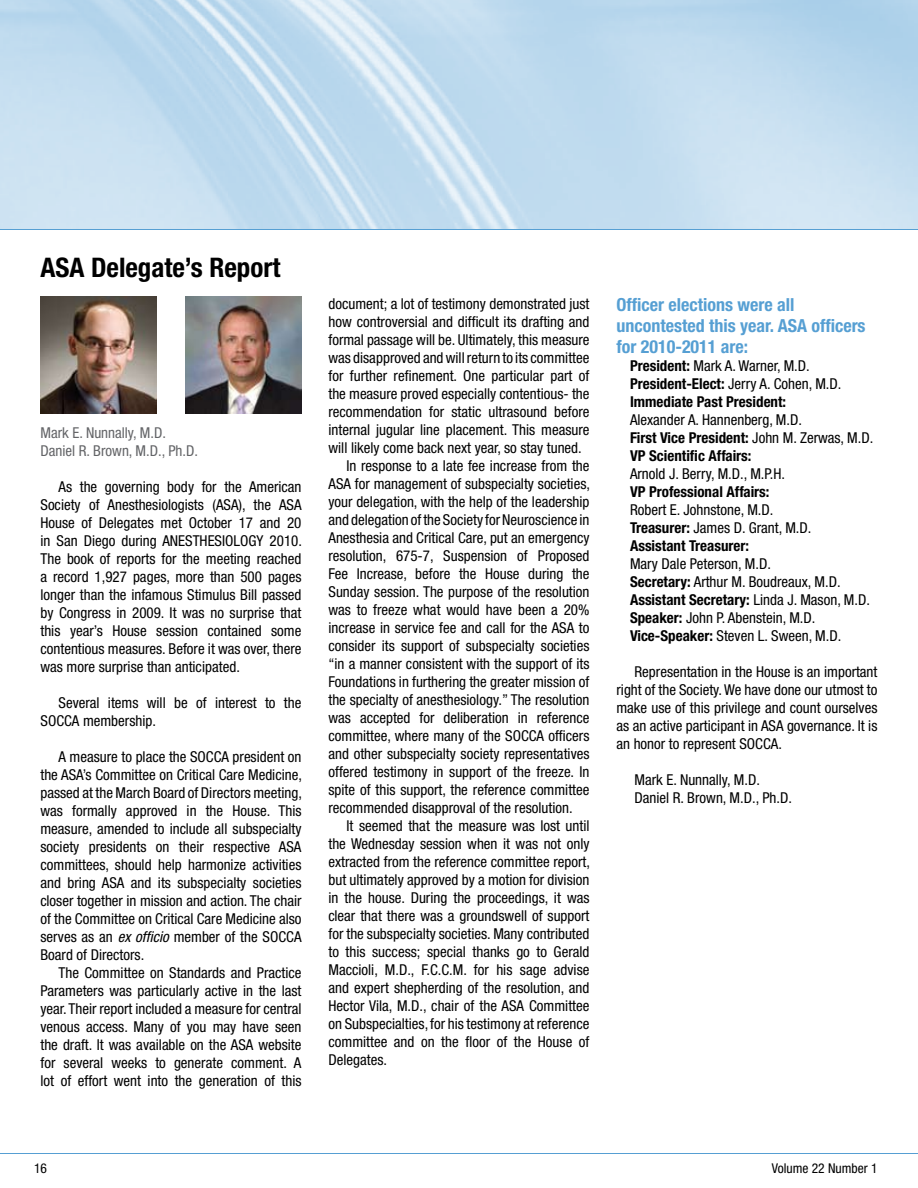
<style>
.page{position:relative;width:918px;height:1188px;background:#fff}
.page>*{position:absolute;margin:0;border:0;box-sizing:border-box;transform-origin:0 0}
.t1{font:700 condensed 27px "Helvetica Neue";color:#000}
.t2{font:700 condensed 18px/21px "Helvetica Neue";color:#569fd3}
.t3{font:condensed 15px/18px "Helvetica Neue";color:#000}
.t4{font:700 condensed 15px/18px "Helvetica Neue";color:#000}
.t5{font:condensed 15px/18px "Helvetica Neue";color:#636467}
.t6{font:condensed 13.5px "Helvetica Neue";color:#000}
.s1{font-style:italic}
.s2{font-weight:400}
.s3{font-weight:700}
</style>
<div class="page">
<img style="left:0;top:0;width:918px;height:229px">
<hr style="left:0;top:229px;width:918px;height:1px;background:#569fd3">
<hr style="left:0;top:1153px;width:918px;height:1px;background:#569fd3">
<img style="left:41px;top:297px;width:115px;height:117px">
<img style="left:186px;top:297px;width:115px;height:117px">
<h1 class="t1" style="left:40px;top:252px;width:241px">ASA Delegate’s Report</h1>
<p class="t5" style="left:40px;top:423px;width:159px">Mark E. Nunnally, M.D.<br>Daniel R. Brown, M.D., Ph.D.</p>
<p class="t3" style="left:40px;top:477px;width:263px;text-align:justify;text-indent:18px">As the governing body for the American Society of Anesthesiologists (ASA), the ASA House of Delegates met October 17 and 20 in San Diego during ANESTHESIOLOGY 2010.<br>The book of reports for the meeting reached a record 1,927 pages, more than 500 pages longer than the infamous Stimulus Bill passed by Congress in 2009. It was no surprise that this year’s House session contained some contentious measures. Before it was over, there was more surprise than anticipated.</p>
<p class="t3" style="left:40px;top:693px;width:262px;text-indent:18px">Several items will be of interest to the<br>SOCCA membership.</p>
<p class="t3" style="left:40px;top:747px;width:263px;text-align:justify;text-indent:18px">A measure to place the SOCCA president on the ASA’s Committee on Critical Care Medicine, passed at the March Board of Directors meeting, was formally approved in the House. This measure, amended to include all subspecialty society presidents on their respective ASA committees, should help harmonize activities and bring ASA and its subspecialty societies closer together in mission and action. The chair of the Committee on Critical Care Medicine also serves as an <span class="s1">ex officio</span> member of the SOCCA Board of Directors.</p>
<p class="t3" style="left:40px;top:963px;width:263px;text-align:justify;text-indent:18px">The Committee on Standards and Practice Parameters was particularly active in the last year. Their report included a measure for central venous access. Many of you may have seen the draft. It was available on the ASA website for several weeks to generate comment. A lot of effort went into the generation of this</p>
<p class="t3" style="left:328px;top:294px;width:263px">document; a lot of testimony demonstrated just</p>
<p class="t3" style="left:328px;top:312px;width:262px">how controversial and difficult its drafting and</p>
<p class="t3" style="left:328px;top:330px;width:263px">formal passage will be. Ultimately, this measure</p>
<p class="t3" style="left:328px;top:348px;width:262px">was disapproved and will return to its committee</p>
<p class="t3" style="left:328px;top:366px;width:262px">for further refinement. One particular part of</p>
<p class="t3" style="left:328px;top:384px;width:263px">the measure proved especially contentious- the</p>
<p class="t3" style="left:328px;top:402px;width:262px">recommendation for static ultrasound before</p>
<p class="t3" style="left:328px;top:420px;width:263px">internal jugular line placement. This measure</p>
<p class="t3" style="left:328px;top:438px;width:255px">will likely come back next year, so stay tuned.</p>
<p class="t3" style="left:347px;top:456px;width:244px">In response to a late fee increase from the</p>
<p class="t3" style="left:328px;top:474px;width:263px">ASA for management of subspecialty societies,</p>
<p class="t3" style="left:328px;top:492px;width:262px">your delegation, with the help of the leadership</p>
<p class="t3" style="left:328px;top:510px;width:262px">and delegation of the Society for Neuroscience in</p>
<p class="t3" style="left:328px;top:528px;width:262px">Anesthesia and Critical Care, put an emergency</p>
<p class="t3" style="left:328px;top:546px;width:263px">resolution, 675-7, Suspension of Proposed</p>
<p class="t3" style="left:328px;top:564px;width:262px">Fee Increase, before the House during the</p>
<p class="t3" style="left:328px;top:582px;width:262px">Sunday session. The purpose of the resolution</p>
<p class="t3" style="left:328px;top:600px;width:263px">was to freeze what would have been a 20%</p>
<p class="t3" style="left:328px;top:618px;width:263px">increase in service fee and call for the ASA to</p>
<p class="t3" style="left:328px;top:636px;width:262px">consider its support of subspecialty societies</p>
<p class="t3" style="left:328px;top:654px;width:263px">“in a manner consistent with the support of its</p>
<p class="t3" style="left:328px;top:672px;width:263px">Foundations in furthering the greater mission of</p>
<p class="t3" style="left:328px;top:690px;width:262px">the specialty of anesthesiology.” The resolution</p>
<p class="t3" style="left:328px;top:708px;width:263px">was accepted for deliberation in reference</p>
<p class="t3" style="left:328px;top:726px;width:263px">committee, where many of the SOCCA officers</p>
<p class="t3" style="left:328px;top:744px;width:263px">and other subspecialty society representatives</p>
<p class="t3" style="left:328px;top:762px;width:262px">offered testimony in support of the freeze. In</p>
<p class="t3" style="left:328px;top:780px;width:262px">spite of this support, the reference committee</p>
<p class="t3" style="left:328px;top:798px;width:246px">recommended disapproval of the resolution.</p>
<p class="t3" style="left:347px;top:816px;width:244px">It seemed that the measure was lost until</p>
<p class="t3" style="left:328px;top:834px;width:262px">the Wednesday session when it was not only</p>
<p class="t3" style="left:328px;top:852px;width:263px">extracted from the reference committee report,</p>
<p class="t3" style="left:328px;top:870px;width:262px">but ultimately approved by a motion for division</p>
<p class="t3" style="left:328px;top:888px;width:262px">in the house. During the proceedings, it was</p>
<p class="t3" style="left:328px;top:906px;width:263px">clear that there was a groundswell of support</p>
<p class="t3" style="left:328px;top:924px;width:262px">for the subspecialty societies. Many contributed</p>
<p class="t3" style="left:328px;top:942px;width:262px">to this success; special thanks go to Gerald</p>
<p class="t3" style="left:328px;top:960px;width:262px">Maccioli, M.D., F.C.C.M. for his sage advise</p>
<p class="t3" style="left:328px;top:978px;width:263px">and expert shepherding of the resolution, and</p>
<p class="t3" style="left:328px;top:996px;width:262px">Hector Vila, M.D., chair of the ASA Committee</p>
<p class="t3" style="left:328px;top:1014px;width:262px">on Subspecialties, for his testimony at reference</p>
<p class="t3" style="left:328px;top:1032px;width:263px">committee and on the floor of the House of</p>
<p class="t3" style="left:328px;top:1050px;width:60px">Delegates.</p>
<p class="t2" style="left:616px;top:294px;width:251px">Officer elections were all uncontested this year. ASA officers for 2010-2011 are:</p>
<p class="t4" style="left:630px;top:356px;width:213px">President: <span class="s2">Mark A. Warner, M.D.<br></span>President-Elect: <span class="s2">Jerry A. Cohen, M.D.<br></span>Immediate Past President:</p>
<p class="t3" style="left:630px;top:411px;width:245px">Alexander A. Hannenberg, M.D.<br><span class="s3">First Vice President:</span> John M. Zerwas, M.D.<br><span class="s3">VP Scientific Affairs:</span></p>
<p class="t3" style="left:630px;top:465px;width:157px">Arnold J. Berry, M.D., M.P.H.</p>
<p class="t4" style="left:630px;top:482px;width:141px">VP Professional Affairs:</p>
<p class="t3" style="left:630px;top:501px;width:183px">Robert E. Johnstone, M.D.<br><span class="s3">Treasurer:</span> James D. Grant, M.D.<br><span class="s3">Assistant Treasurer:</span></p>
<p class="t3" style="left:630px;top:555px;width:242px">Mary Dale Peterson, M.D.<br><span class="s3">Secretary:</span> Arthur M. Boudreaux, M.D.<br><span class="s3">Assistant Secretary:</span> Linda J. Mason, M.D.<br><span class="s3">Speaker:</span> John P. Abenstein, M.D.<br><span class="s3">Vice-Speaker:</span> Steven L. Sween, M.D.</p>
<p class="t3" style="left:616px;top:663px;width:263px;text-align:justify;text-indent:18px">Representation in the House is an important right of the Society. We have done our utmost to make use of this privilege and count ourselves as an active participant in ASA governance. It is an honor to represent SOCCA.</p>
<p class="t3" style="left:635px;top:771px;width:159px">Mark E. Nunnally, M.D.<br>Daniel R. Brown, M.D., Ph.D.</p>
<p class="t6" style="left:34px;top:1160px;width:14px">16</p>
<p class="t6" style="left:772px;top:1160px;width:107px">Volume 22 Number 1</p>
</div>
